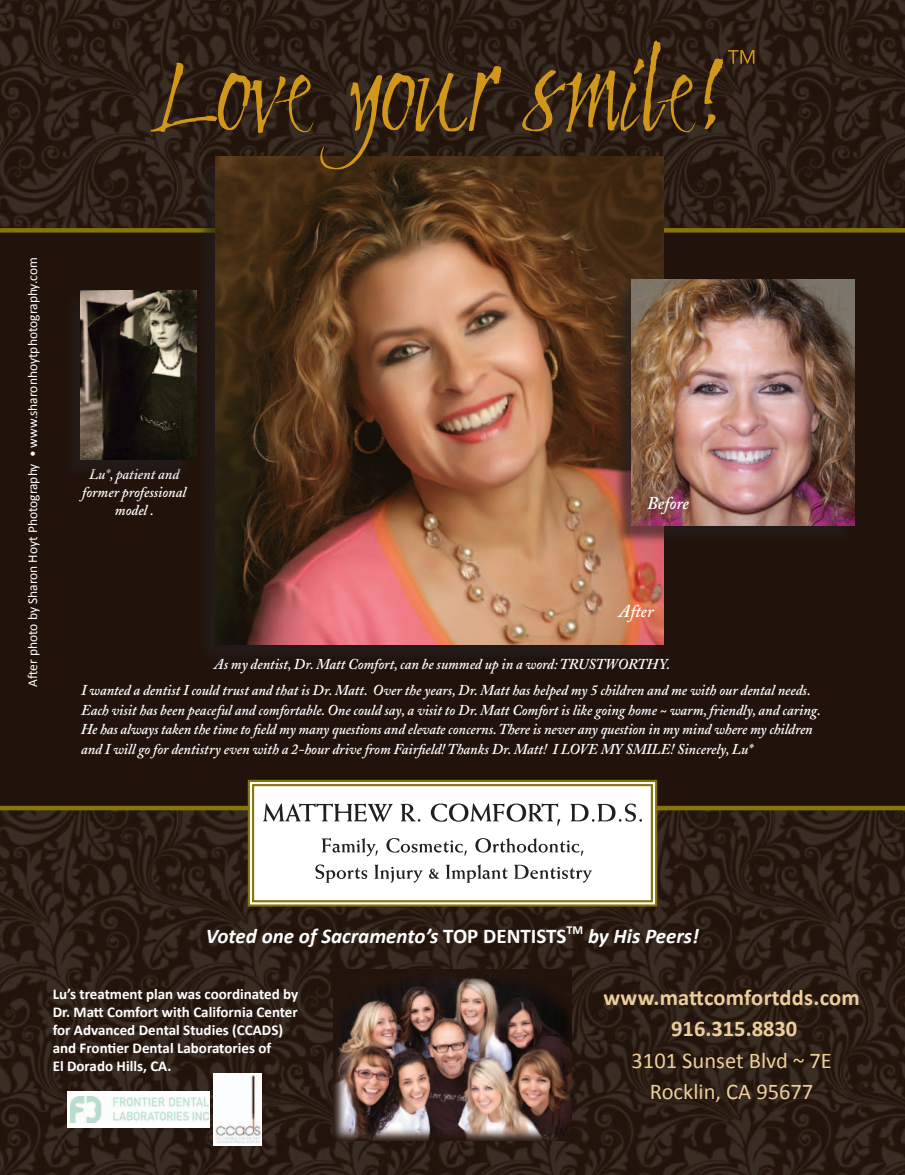
<style>
.page{position:relative;width:905px;height:1175px;background:#fff}
.page>*{position:absolute;margin:0;border:0;box-sizing:border-box;transform-origin:0 0}
.t1{font:700 22.5px "Calibri";letter-spacing:.005em;color:#ecce9b}
.t2{font:22.5px "Calibri";color:#ecce9b}
.t3{font:italic 700 21px "Calibri";color:#fff}
.t4{font:italic 600 18px "Adobe Caslon";color:#fff;scale:.95 1}
.t5{font:italic 600 15px/19.5px "Adobe Caslon";color:#fff;text-align:center;scale:.95 1}
.t6{font:700 15px/18px "Calibri";color:#fff}
.t7{font:13.5px "Calibri";color:#fff}
.s1{font-style:normal}
</style>
<div class="page">
<img style="left:0;top:0;width:904px;height:228px">
<img style="left:0;top:810px;width:904px;height:364px">
<div style="left:0;top:230px;width:904px;height:578px;background:#21130c"></div>
<hr style="left:0;top:806px;width:904px;height:4px;background:#86750c">
<hr style="left:0;top:228px;width:904px;height:4px;background:#86750c">
<svg style="left:247px;top:779px;width:411px;height:128px"></svg>
<div style="left:252px;top:784px;width:401px;height:118px;border:2px solid #86750c"></div>
<svg style="left:263px;top:803px;width:379px;height:22px"></svg>
<svg style="left:315px;top:864px;width:277px;height:18px"></svg>
<svg style="left:321px;top:838px;width:262px;height:18px"></svg>
<img style="left:334px;top:970px;width:237px;height:170px">
<div style="left:197px;top:159px;width:464px;height:504px;background:#211815"></div>
<img style="left:215px;top:170px;width:448px;height:474px">
<div style="left:614px;top:283px;width:238px;height:262px;background:#231f20;opacity:.6"></div>
<img style="left:632px;top:280px;width:222px;height:246px">
<div style="left:63px;top:294px;width:131px;height:184px;background:#211713"></div>
<img style="left:81px;top:290px;width:115px;height:169px">
<svg style="left:150px;top:40px;width:573px;height:130px;background:#3f2c16"></svg>
<svg style="left:728px;top:50px;width:26px;height:14px"></svg>
<div style="left:68px;top:1091px;width:142px;height:36px;background:#fff"></div>
<div style="left:214px;top:1072px;width:48px;height:73px;background:#fff"></div>
<img style="left:71px;top:1096px;width:138px;height:26px">
<img style="left:215px;top:1075px;width:45px;height:68px">
<p class="t7" style="left:24px;top:686px;width:431px;rotate:-90deg">After photo by Sharon Hoyt Photography • www.sharonhoytphotography.com</p>
<p class="t5" style="left:82px;top:465px;width:111px;line-height:18px">Lu*, patient and former professional model .</p>
<p class="t4" style="left:647px;top:493px;width:46px">Before</p>
<p class="t4" style="left:619px;top:601px;width:38px">After</p>
<p class="t5" style="left:214px;top:655px;width:481px">As my dentist, Dr. Matt Comfort, can be summed up in a word: TRUSTWORTHY.</p>
<p class="t5" style="left:81px;top:681px;width:780px;text-align:left">I wanted a dentist I could trust and that is Dr. Matt. Over the years, Dr. Matt has helped my 5 children and me with our dental needs.<br>Each visit has been peaceful and comfortable. One could say, a visit to Dr. Matt Comfort is like going home ~ warm, friendly, and caring.<br>He has always taken the time to field my many questions and elevate concerns. There is never any question in my mind where my children and I will go for dentistry even with a 2-hour drive from Fairfield! Thanks Dr. Matt! I LOVE MY SMILE! Sincerely, Lu*</p>
<p class="t3" style="left:206px;top:922px;width:494px">Voted one of Sacramento’s <span class="s1">TOP DENTISTS</span><sup>TM</sup> by His Peers!</p>
<p class="t6" style="left:53px;top:984px;width:247px">Lu’s treatment plan was coordinated by Dr. Matt Comfort with California Center for Advanced Dental Studies (CCADS) and Frontier Dental Laboratories of<br>El Dorado Hills, CA.</p>
<p class="t1" style="left:603px;top:983px;width:258px">www.mattcomfortdds.com</p>
<p class="t1" style="left:671px;top:1014px;width:128px">916.315.8830</p>
<p class="t2" style="left:631px;top:1046px;width:202px">3101 Sunset Blvd ~ 7E</p>
<p class="t2" style="left:650px;top:1077px;width:165px">Rocklin, CA 95677</p>
</div>
